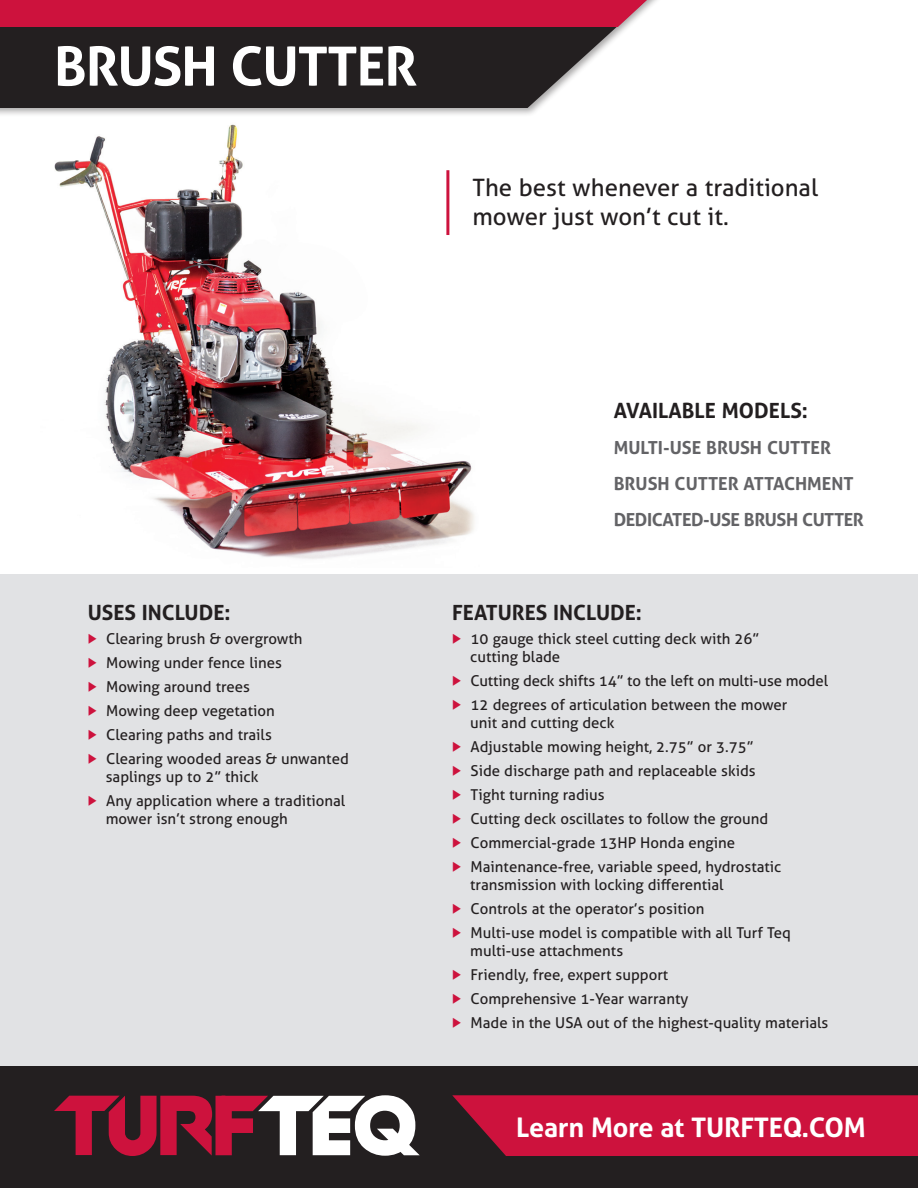
<style>
.page{position:relative;width:918px;height:1188px;background:#fff}
.page>*{position:absolute;margin:0;border:0;box-sizing:border-box;transform-origin:0 0}
.t1{font:700 54px "Aller";letter-spacing:-.02em;color:#fff}
.t2{font:700 27px "Aller";letter-spacing:-.01em;color:#fff}
.t3{font:24px/28.8px "Aller";color:#231f20}
.t4{font:700 21px "Aller";color:#231f20}
.t5{font:700 18px/36px "Aller";color:#636366}
.t6{font:15px/18px "Aller";color:#231f20}
.s1{color:#cd123d}
</style>
<div class="page">
<div style="left:0;top:574px;width:918px;height:520px;background:#e1e2e4"></div>
<div style="left:0;top:1066px;width:918px;height:122px;background:#231f20"></div>
<img style="left:54px;top:124px;width:420px;height:435px">
<div style="left:0;top:0;width:684px;height:117px;background:#231f20;opacity:.4"></div>
<svg style="left:0;top:27px;width:646px;height:81px;background:#3b3738"></svg>
<div style="left:0;top:0;width:647px;height:27px;background:#cd123d"></div>
<hr style="left:446px;top:170px;width:3px;height:65px;background:#cd123d">
<svg style="left:452px;top:1095px;width:466px;height:61px;background:#c2123b"></svg>
<svg style="left:54px;top:1095px;width:366px;height:61px"></svg>
<h1 class="t1" style="left:54px;top:33px;width:365px">BRUSH CUTTER</h1>
<h3 class="t3" style="left:472px;top:173px;width:347px">The best whenever a traditional mower just won’t cut it.</h3>
<h3 class="t4" style="left:88px;top:600px;width:144px">USES INCLUDE:</h3>
<p class="t6" style="left:88px;top:630px;width:216px"><span class="s1">◆</span> Clearing brush &amp; overgrowth</p>
<p class="t6" style="left:88px;top:654px;width:196px"><span class="s1">◆</span> Mowing under fence lines</p>
<p class="t6" style="left:88px;top:678px;width:164px"><span class="s1">◆</span> Mowing around trees</p>
<p class="t6" style="left:88px;top:702px;width:188px"><span class="s1">◆</span> Mowing deep vegetation</p>
<p class="t6" style="left:88px;top:726px;width:186px"><span class="s1">◆</span> Clearing paths and trails</p>
<p class="t6" style="left:106px;top:750px;width:245px;text-indent:-18px"><span class="s1">◆</span> Clearing wooded areas &amp; unwanted saplings up to 2” thick</p>
<p class="t6" style="left:106px;top:792px;width:241px;text-indent:-18px"><span class="s1">◆</span> Any application where a traditional mower isn’t strong enough</p>
<h3 class="t4" style="left:614px;top:398px;width:196px">AVAILABLE MODELS:</h3>
<p class="t5" style="left:614px;top:430px;width:252px">MULTI-USE BRUSH CUTTER<br>BRUSH CUTTER ATTACHMENT<br>DEDICATED-USE BRUSH CUTTER</p>
<h3 class="t4" style="left:452px;top:600px;width:191px">FEATURES INCLUDE:</h3>
<p class="t6" style="left:470px;top:630px;width:291px;text-indent:-18px"><span class="s1">◆</span> 10 gauge thick steel cutting deck with 26” cutting blade</p>
<p class="t6" style="left:452px;top:672px;width:378px"><span class="s1">◆</span> Cutting deck shifts 14” to the left on multi-use model</p>
<p class="t6" style="left:470px;top:696px;width:319px;text-indent:-18px"><span class="s1">◆</span> 12 degrees of articulation between the mower unit and cutting deck</p>
<p class="t6" style="left:452px;top:738px;width:303px"><span class="s1">◆</span> Adjustable mowing height, 2.75” or 3.75”</p>
<p class="t6" style="left:452px;top:762px;width:305px"><span class="s1">◆</span> Side discharge path and replaceable skids</p>
<p class="t6" style="left:452px;top:786px;width:154px"><span class="s1">◆</span> Tight turning radius</p>
<p class="t6" style="left:452px;top:810px;width:318px"><span class="s1">◆</span> Cutting deck oscillates to follow the ground</p>
<p class="t6" style="left:452px;top:834px;width:284px"><span class="s1">◆</span> Commercial-grade 13HP Honda engine</p>
<p class="t6" style="left:470px;top:858px;width:313px;text-indent:-18px"><span class="s1">◆</span> Maintenance-free, variable speed, hydrostatic transmission with locking differential</p>
<p class="t6" style="left:452px;top:900px;width:254px"><span class="s1">◆</span> Controls at the operator’s position</p>
<p class="t6" style="left:470px;top:924px;width:322px;text-indent:-18px"><span class="s1">◆</span> Multi-use model is compatible with all Turf Teq multi-use attachments</p>
<p class="t6" style="left:452px;top:966px;width:218px"><span class="s1">◆</span> Friendly, free, expert support</p>
<p class="t6" style="left:452px;top:990px;width:238px"><span class="s1">◆</span> Comprehensive 1-Year warranty</p>
<p class="t6" style="left:452px;top:1014px;width:378px"><span class="s1">◆</span> Made in the USA out of the highest-quality materials</p>
<h2 class="t2" style="left:516px;top:1111px;width:351px">Learn More at TURFTEQ.COM</h2>
</div>
